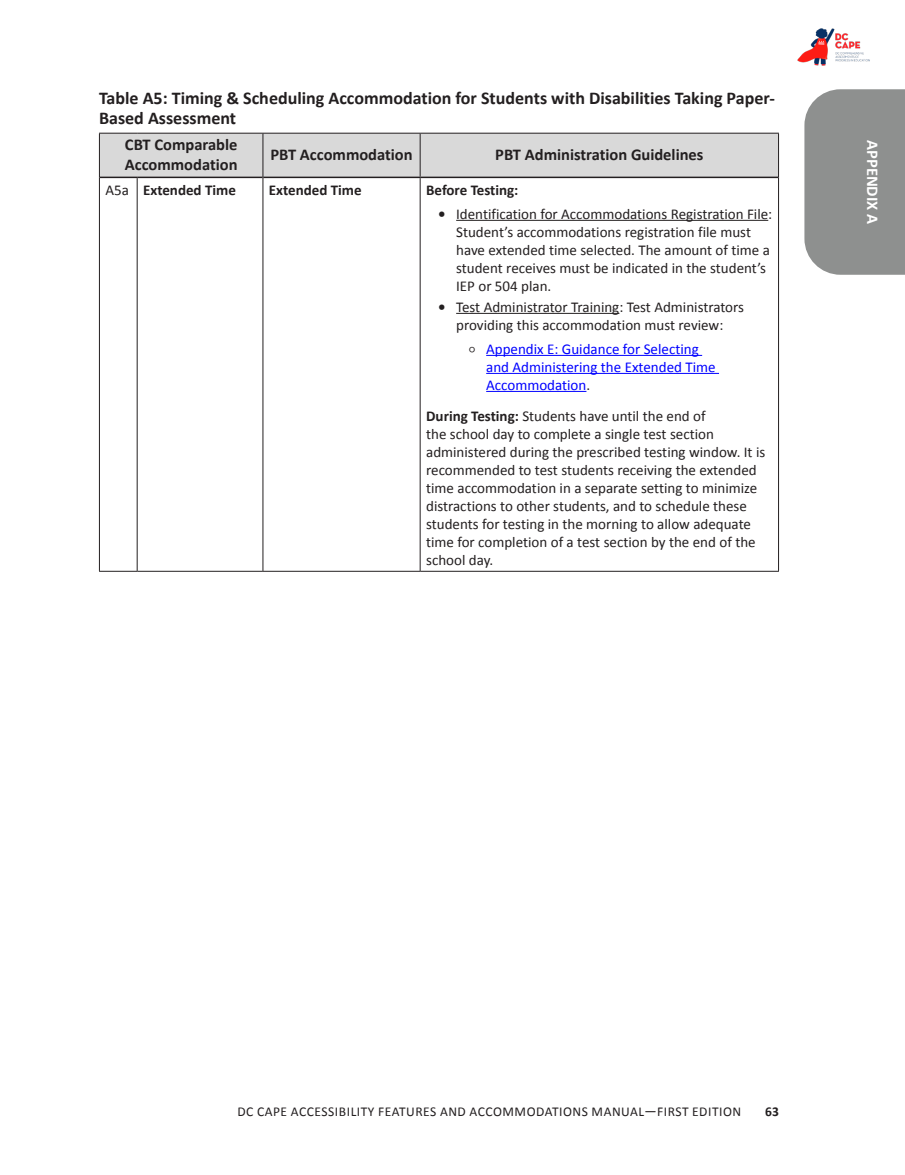
<style>
.page{position:relative;width:905px;height:1175px;background:#fff}
.page>*{position:absolute;margin:0;border:0;box-sizing:border-box;transform-origin:0 0}
.Table_Title_-_Left{font:700 18px/20.2px "Calibri";color:#231f20}
.Table_Head{font:700 16.5px/19.8px "Calibri";color:#231f20}
.t1{font:700 16.5px "Calibri";color:#fff}
.Table_Text{font:15px/18px "Calibri";color:#231f20}
.t2{font:15px/18px "Calibri";color:#00f}
.Table_Text-2{font:700 15px "Calibri";color:#231f20}
.Table_Text_-_2pt_space_after{font:700 15px "Calibri";color:#231f20}
.t3{font:13.5px "Calibri";letter-spacing:.04em;color:#231f20}
.t4{font:700 13.5px "Calibri";color:#231f20}
.s1{font-weight:700}
.s2{font-size:22.5px;color:#231f20}
.s3{color:#231f20}
</style>
<div class="page">
<svg style="left:804px;top:89px;width:100px;height:186px;background:#939594"></svg>
<img style="left:797px;top:28px;width:73px;height:38px">
<div style="left:100px;top:134px;width:678px;height:43px;background:#d9d9d9"></div>
<hr style="left:99px;top:133px;width:38px;height:1px;background:#231f20">
<hr style="left:99px;top:134px;width:1px;height:43px;background:#231f20">
<hr style="left:137px;top:133px;width:126px;height:1px;background:#231f20">
<hr style="left:263px;top:133px;width:157px;height:1px;background:#231f20">
<hr style="left:262px;top:134px;width:1px;height:43px;background:#231f20">
<hr style="left:420px;top:133px;width:359px;height:1px;background:#231f20">
<hr style="left:420px;top:134px;width:1px;height:43px;background:#231f20">
<hr style="left:778px;top:134px;width:1px;height:43px;background:#231f20">
<hr style="left:99px;top:177px;width:1px;height:394px;background:#231f20">
<hr style="left:137px;top:178px;width:1px;height:393px;background:#231f20">
<hr style="left:262px;top:177px;width:1px;height:394px;background:#231f20">
<hr style="left:420px;top:178px;width:1px;height:393px;background:#231f20">
<hr style="left:778px;top:177px;width:1px;height:394px;background:#231f20">
<hr style="left:99px;top:571px;width:38px;height:1px;background:#231f20">
<hr style="left:137px;top:571px;width:126px;height:1px;background:#231f20">
<hr style="left:263px;top:571px;width:157px;height:1px;background:#231f20">
<hr style="left:420px;top:571px;width:359px;height:1px;background:#231f20">
<hr style="left:263px;top:177px;width:157px;height:1px;background:#231f20">
<hr style="left:420px;top:177px;width:358px;height:1px;background:#231f20">
<hr style="left:100px;top:177px;width:37px;height:1px;background:#231f20">
<hr style="left:137px;top:177px;width:125px;height:1px;background:#231f20">
<hr style="left:456px;top:220px;width:312px;height:1px;background:#231f20">
<hr style="left:456px;top:313px;width:163px;height:1px;background:#231f20">
<hr style="left:486px;top:355px;width:216px;height:1px;background:#00f">
<hr style="left:486px;top:373px;width:233px;height:1px;background:#00f">
<hr style="left:486px;top:391px;width:100px;height:1px;background:#00f">
<p class="Table_Title_-_Left" style="left:99px;top:87px;width:677px">Table A5: Timing &amp; Scheduling Accommodation for Students with Disabilities Taking Paper-<br>Based Assessment</p>
<p class="Table_Head" style="left:125px;top:134px;width:114px">CBT Comparable<br>Accommodation</p>
<p class="Table_Head" style="left:270px;top:144px;width:144px">PBT Accommodation</p>
<p class="Table_Head" style="left:495px;top:144px;width:210px">PBT Administration Guidelines</p>
<p class="Table_Text" style="left:105px;top:180px;width:25px">A5a</p>
<p class="Table_Text-2" style="left:143px;top:179px;width:94px">Extended Time</p>
<p class="Table_Text-2" style="left:269px;top:179px;width:94px">Extended Time</p>
<p class="Table_Text_-_2pt_space_after" style="left:426px;top:179px;width:94px">Before Testing:</p>
<p class="Table_Text" style="left:456px;top:204px;width:317px;text-indent:-18px"><span class="s1">•</span> Identification for Accommodations Registration File:<br>Student’s accommodations registration file must have extended time selected. The amount of time a student receives must be indicated in the student’s IEP or 504 plan.</p>
<p class="Table_Text" style="left:438px;top:297px;width:307px;text-align:center"><span class="s1">•</span> Test Administrator Training: Test Administrators providing this accommodation must review:</p>
<p class="t2" style="left:486px;top:339px;width:231px;text-indent:-18px"><span class="s2">◦</span> Appendix E: Guidance for Selecting and Administering the Extended Time<br>Accommodation<span class="s3">.</span></p>
<p class="Table_Text" style="left:426px;top:407px;width:341px"><span class="s1">During Testing:</span> Students have until the end of<br>the school day to complete a single test section administered during the prescribed testing window. It is recommended to test students receiving the extended time accommodation in a separate setting to minimize distractions to other students, and to schedule these students for testing in the morning to allow adequate time for completion of a test section by the end of the school day.</p>
<p class="t1" style="left:884px;top:140px;width:86px;rotate:90deg">APPENDIX A</p>
<p class="t3" style="left:237px;top:1102px;width:505px">DC CAPE ACCESSIBILITY FEATURES AND ACCOMMODATIONS MANUAL—FIRST EDITION</p>
<p class="t4" style="left:765px;top:1102px;width:15px">63</p>
</div>
